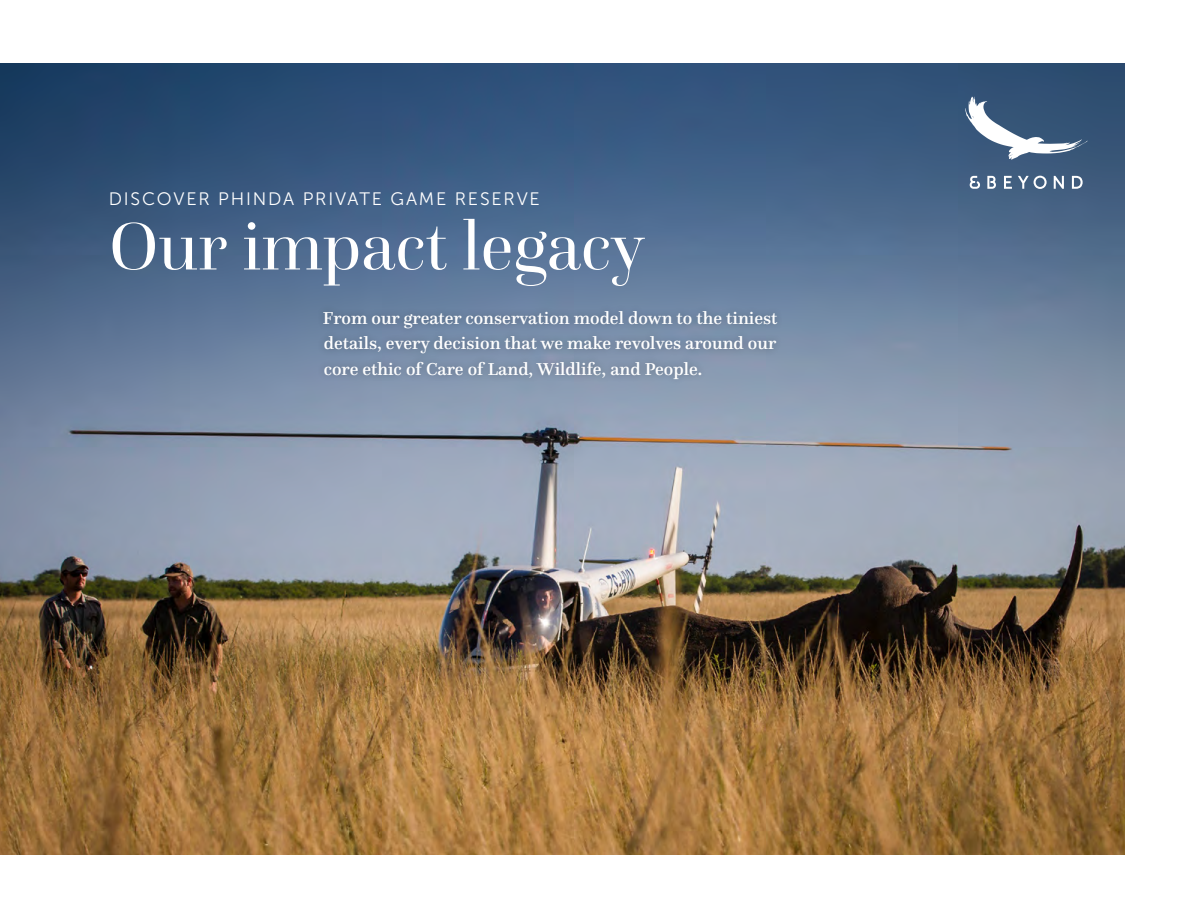
<style>
.page{position:relative;width:1188px;height:918px;background:#fff}
.page>*{position:absolute;margin:0;border:0;box-sizing:border-box;transform-origin:0 0}
.t1{font:70.5px "Questa Grande";color:#fff}
.t2{font:500 18px/25.5px "Questa";color:#fff;text-align:justify}
.t3{font:18px "Museo Sans 300";letter-spacing:.1em;color:#fff}
</style>
<div class="page">
<img style="left:0;top:64px;width:1124px;height:790px">
<div style="left:317px;top:303px;width:467px;height:83px;background:#000;opacity:.27"></div>
<svg style="left:1004px;top:176px;width:8px;height:13px"></svg>
<svg style="left:1018px;top:176px;width:29px;height:13px"></svg>
<svg style="left:1054px;top:176px;width:10px;height:13px"></svg>
<svg style="left:1072px;top:176px;width:11px;height:13px"></svg>
<svg style="left:987px;top:176px;width:9px;height:13px"></svg>
<svg style="left:970px;top:176px;width:10px;height:13px"></svg>
<svg style="left:965px;top:96px;width:123px;height:64px"></svg>
<p class="t3" style="left:109px;top:189px;width:433px">DISCOVER PHINDA PRIVATE GAME RESERVE</p>
<h1 class="t1" style="left:109px;top:204px;width:538px">Our impact legacy</h1>
<p class="t2" style="left:323px;top:305px;width:456px">From our greater conservation model down to the tiniest details, every decision that we make revolves around our core ethic of Care of Land, Wildlife, and People.</p>
</div>
